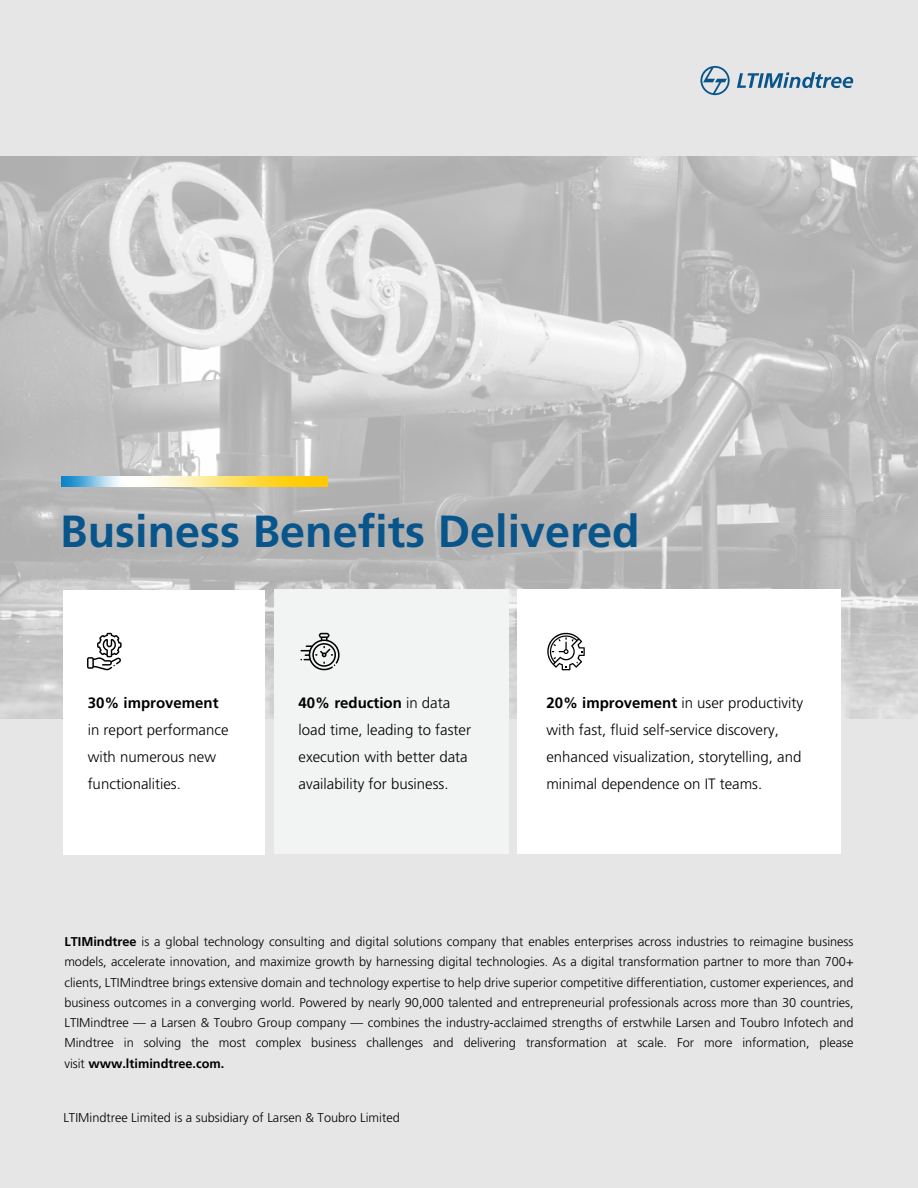
<style>
.page{position:relative;width:918px;height:1188px;background:#e6e6e6}
.page>*{position:absolute;margin:0;border:0;box-sizing:border-box;transform-origin:0 0}
.t1{font:700 45px "Frutiger LT Pro";color:#08558c}
.t2{font:300 15px/27px "Frutiger LT Pro";color:#000}
.t3{font:700 15px "Frutiger LT Pro";color:#000}
.t4{font:300 12.75px/20.2px "Frutiger LT Pro";color:#000;text-align:justify}
.s1{font-weight:700}
</style>
<div class="page">
<svg style="left:0;top:157px;width:918px;height:561px;background:#c1c1c1"></svg>
<div style="left:64px;top:590px;width:201px;height:264px;background:#fff"></div>
<div style="left:274px;top:589px;width:235px;height:265px;background:#f2f3f3"></div>
<div style="left:518px;top:589px;width:323px;height:264px;background:#fff"></div>
<svg style="left:87px;top:633px;width:35px;height:37px"></svg>
<svg style="left:301px;top:633px;width:39px;height:38px"></svg>
<svg style="left:547px;top:632px;width:38px;height:38px"></svg>
<svg style="left:700px;top:66px;width:30px;height:29px"></svg>
<svg style="left:737px;top:72px;width:116px;height:16px"></svg>
<svg style="left:61px;top:477px;width:267px;height:10px;background:#e0db92"></svg>
<h1 class="t1" style="left:60px;top:505px;width:581px">Business Benefits Delivered</h1>
<p class="t3" style="left:88px;top:694px;width:132px">30% improvement</p>
<p class="t2" style="left:88px;top:716px;width:142px">in report performance with numerous new functionalities.</p>
<p class="t2" style="left:299px;top:689px;width:174px"><span class="s1">40% reduction</span> in data load time, leading to faster execution with better data availability for business.</p>
<p class="t2" style="left:546px;top:689px;width:258px"><span class="s1">20% improvement</span> in user productivity with fast, fluid self-service discovery, enhanced visualization, storytelling, and minimal dependence on IT teams.</p>
<p class="t4" style="left:64px;top:932px;width:791px"><span class="s1">LTIMindtree</span> is a global technology consulting and digital solutions company that enables enterprises across industries to reimagine business models, accelerate innovation, and maximize growth by harnessing digital technologies. As a digital transformation partner to more than 700+ clients, LTIMindtree brings extensive domain and technology expertise to help drive superior competitive differentiation, customer experiences, and business outcomes in a converging world. Powered by nearly 90,000 talented and entrepreneurial professionals across more than 30 countries, LTIMindtree — a Larsen &amp; Toubro Group company — combines the industry-acclaimed strengths of erstwhile Larsen and Toubro Infotech and Mindtree in solving the most complex business challenges and delivering transformation at scale. For more information, please visit <span class="s1">www.ltimindtree.com.</span></p>
<p class="t4" style="left:63px;top:1108px;width:338px">LTIMindtree Limited is a subsidiary of Larsen &amp; Toubro Limited</p>
</div>
